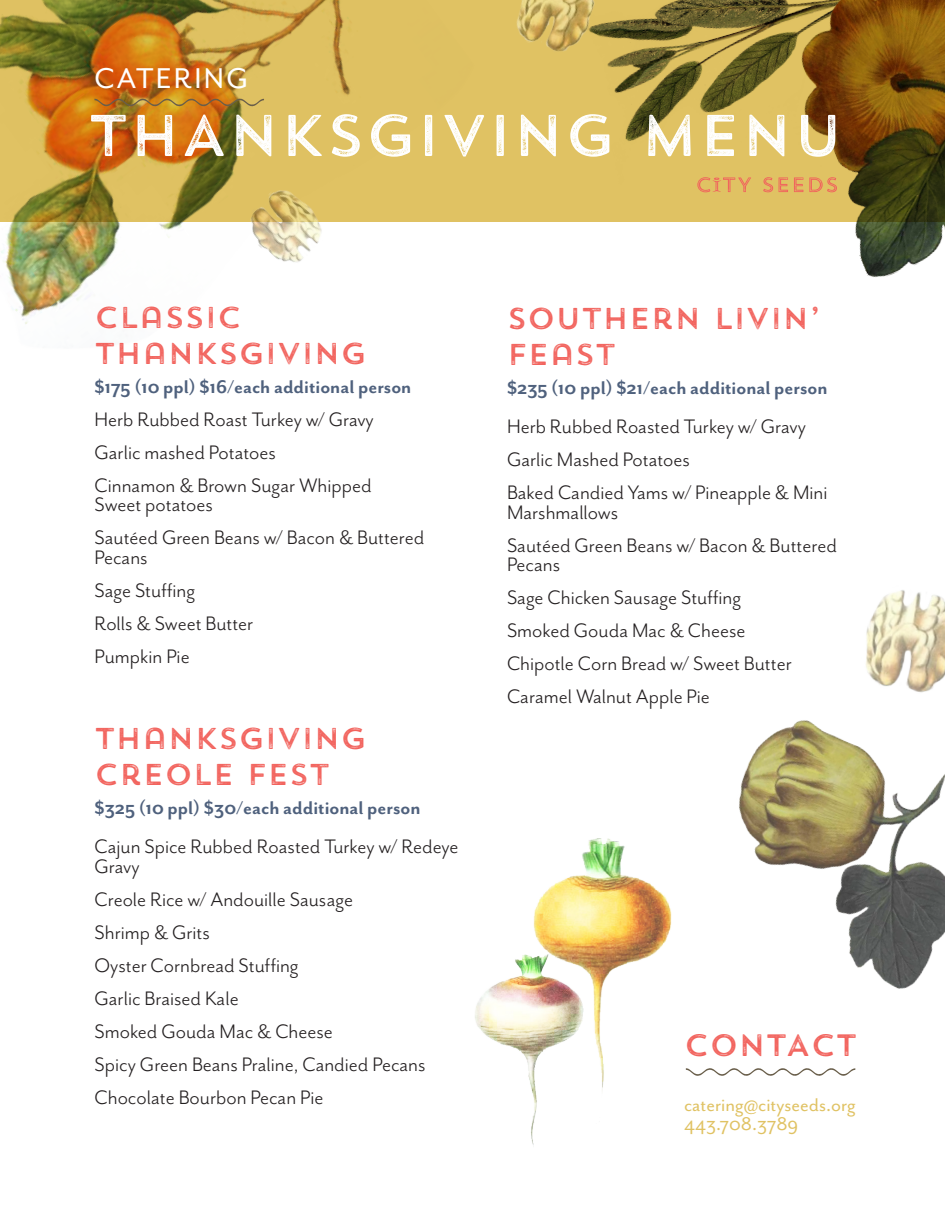
<style>
.page{position:relative;width:945px;height:1215px;background:#fff}
.page>*{position:absolute;margin:0;border:0;box-sizing:border-box;transform-origin:0 0}
.t1{font:58.5px "Trend Rough Sans One";color:#fff}
.t2{font:33px "Mr Eaves San OT";letter-spacing:.07em;color:#fff}
.t3{font:30.75px "Trend Rough Sans One";color:#f2635d}
.t4{font:30px/36px "Trend Rough Sans One";color:#f2635d}
.t5{font:22.5px/33px "Mr Eaves San OT";color:#231f20}
.t6{font:700 21px "Mr Eaves San OT";color:#4f617d}
.t7{font:21px/18.8px "Mr Eaves San OT";color:#e0c263}
</style>
<div class="page">
<img style="left:1px;top:222px;width:182px;height:102px">
<img style="left:855px;top:222px;width:90px;height:55px">
<img style="left:0;top:0;width:945px;height:222px">
<img style="left:739px;top:720px;width:206px;height:269px">
<img style="left:533px;top:839px;width:139px;height:250px">
<img style="left:475px;top:954px;width:109px;height:191px">
<img style="left:866px;top:590px;width:79px;height:103px">
<img style="left:238px;top:180px;width:95px;height:82px">
<img style="left:507px;top:0;width:93px;height:60px">
<svg style="left:697px;top:177px;width:140px;height:15px;background:#e4a961"></svg>
<svg style="left:94px;top:98px;width:170px;height:9px;background:#b8812c"></svg>
<svg style="left:686px;top:1068px;width:169px;height:8px"></svg>
<h2 class="t2" style="left:94px;top:60px;width:155px">CATERING</h2>
<p class="t1" style="left:88px;top:98px;width:757px">THANKSGIVING MENU</p>
<h3 class="t4" style="left:94px;top:299px;width:274px">CLASSIC<br>THANKSGIVING</h3>
<p class="t6" style="left:94px;top:375px;width:318px">$175 (10 ppl) $16/each additional person</p>
<p class="t5" style="left:94px;top:403px;width:281px">Herb Rubbed Roast Turkey w/ Gravy<br>Garlic mashed Potatoes<br>Cinnamon &amp; Brown Sugar Whipped</p>
<p class="t5" style="left:94px;top:488px;width:331px">Sweet potatoes<br>Sautéed Green Beans w/ Bacon &amp; Buttered</p>
<p class="t5" style="left:94px;top:541px;width:160px">Pecans<br>Sage Stuffing<br>Rolls &amp; Sweet Butter<br>Pumpkin Pie</p>
<h3 class="t4" style="left:94px;top:720px;width:274px">THANKSGIVING<br>CREOLE FEST</h3>
<p class="t6" style="left:94px;top:796px;width:328px">$325 (10 ppl) $30/each additional person</p>
<p class="t5" style="left:94px;top:837px;width:366px;line-height:19.5px">Cajun Spice Rubbed Roasted Turkey w/ Redeye<br>Gravy</p>
<p class="t5" style="left:94px;top:883px;width:333px">Creole Rice w/ Andouille Sausage<br>Shrimp &amp; Grits<br>Oyster Cornbread Stuffing<br>Garlic Braised Kale<br>Smoked Gouda Mac &amp; Cheese<br>Spicy Green Beans Praline, Candied Pecans<br>Chocolate Bourbon Pecan Pie</p>
<p class="t4" style="left:507px;top:300px;width:315px">SOUTHERN LIVIN’<br>FEAST</p>
<p class="t6" style="left:507px;top:376px;width:322px">$235 (10 ppl) $21/each additional person</p>
<p class="t5" style="left:507px;top:410px;width:322px">Herb Rubbed Roasted Turkey w/ Gravy<br>Garlic Mashed Potatoes<br>Baked Candied Yams w/ Pineapple &amp; Mini</p>
<p class="t5" style="left:507px;top:496px;width:331px">Marshmallows<br>Sautéed Green Beans w/ Bacon &amp; Buttered</p>
<p class="t5" style="left:507px;top:548px;width:286px">Pecans<br>Sage Chicken Sausage Stuffing<br>Smoked Gouda Mac &amp; Cheese<br>Chipotle Corn Bread w/ Sweet Butter<br>Caramel Walnut Apple Pie</p>
<h3 class="t3" style="left:684px;top:1026px;width:175px">CONTACT</h3>
<p class="t7" style="left:684px;top:1095px;width:173px">catering@cityseeds.org<br>443.708.3789</p>
</div>
